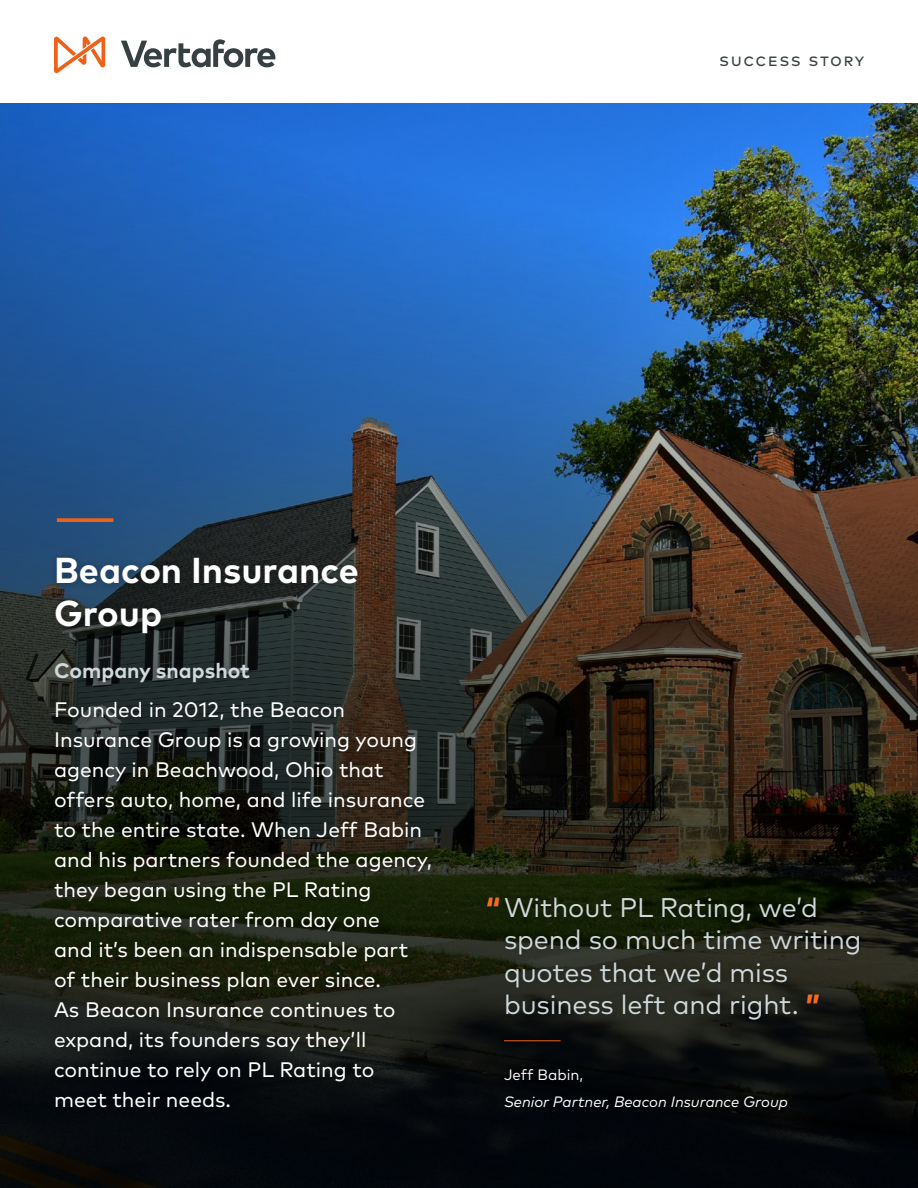
<style>
.page{position:relative;width:918px;height:1188px;background:#fff}
.page>*{position:absolute;margin:0;border:0;box-sizing:border-box;transform-origin:0 0}
.t1{font:700 36px/43.2px "Mark Pro";color:#fff}
.t2{font:27px/32.4px "Mark Pro";letter-spacing:-.005em;color:#cfd9dc}
.t3{font:21px/30px "Mark Pro";color:#fff}
.t4{font:700 21px "Mark Pro";color:#cfd9dc}
.t5{font:18px "Mark Pro";letter-spacing:.08em;color:#364042}
.t6{font:italic 15px "Mark Pro";color:#fff}
.t7{font:15px "Mark Pro";color:#fff}
.s1{font-weight:800;color:#f36c21}
</style>
<div class="page">
<img style="left:0;top:104px;width:918px;height:1084px">
<div style="left:48px;top:551px;width:391px;height:565px;background:#000;opacity:.3"></div>
<div style="left:483px;top:893px;width:382px;height:222px;background:#000;opacity:.2"></div>
<svg style="left:57px;top:518px;width:56px;height:4px"></svg>
<hr style="left:504px;top:1040px;width:57px;height:1px;background:#ed611a">
<svg style="left:54px;top:36px;width:51px;height:37px"></svg>
<svg style="left:121px;top:39px;width:154px;height:28px"></svg>
<p class="t5" style="left:719px;top:46px;width:146px">success story</p>
<h1 class="t1" style="left:54px;top:545px;width:306px">Beacon Insurance<br>Group</h1>
<p class="t4" style="left:54px;top:655px;width:198px">Company snapshot</p>
<p class="t3" style="left:54px;top:693px;width:379px">Founded in 2012, the Beacon<br>Insurance Group is a growing young agency in Beachwood, Ohio that offers auto, home, and life insurance to the entire state. When Jeff Babin and his partners founded the agency, they began using the PL Rating comparative rater from day one<br>and it’s been an indispensable part of their business plan ever since.<br>As Beacon Insurance continues to expand, its founders say they’ll continue to rely on PL Rating to meet their needs.</p>
<p class="t2" style="left:504px;top:889px;width:359px;text-indent:-18px"><span class="s1">“</span>Without PL Rating, we’d spend so much time writing quotes that we’d miss business left and right. <span class="s1">”</span></p>
<p class="t7" style="left:504px;top:1063px;width:81px">Jeff Babin,</p>
<p class="t6" style="left:504px;top:1090px;width:285px">Senior Partner, Beacon Insurance Group</p>
</div>
